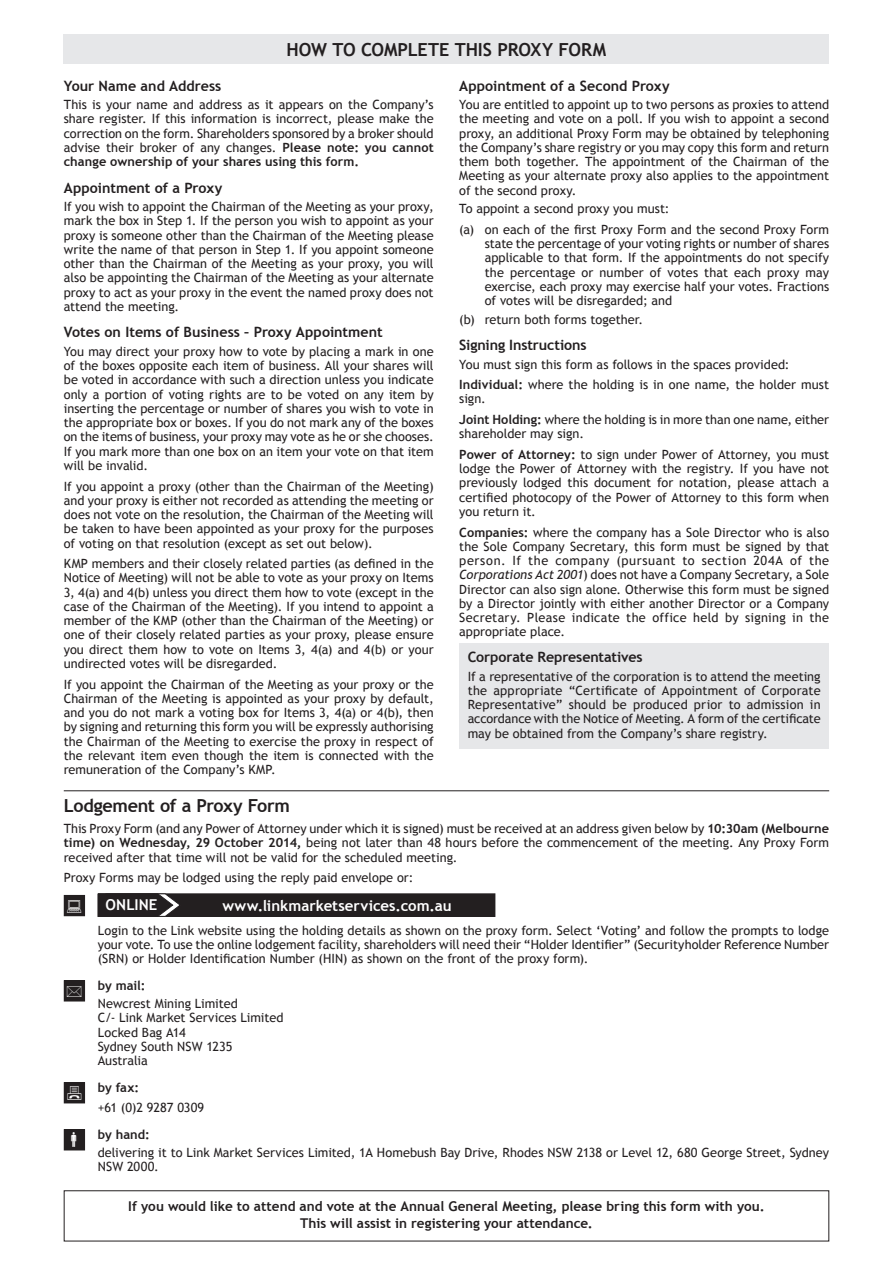
<style>
.page{position:relative;width:893px;height:1263px;background:#fff}
.page>*{position:absolute;margin:0;border:0;box-sizing:border-box;transform-origin:0 0}
.Heading_A_bk{font:700 18px "Trebuchet MS";letter-spacing:-.015em;color:#231f20}
.t1{font:700 15px "Trebuchet MS";letter-spacing:.005em;color:#fff}
.Heading_B_bk{font:700 14.25px "Trebuchet MS";letter-spacing:-.005em;color:#231f20}
.t2{font:700 13.5px/16.5px "Trebuchet MS";letter-spacing:.005em;color:#231f20;text-align:center}
.Bodytext_bk{font:12.75px/14.2px "Trebuchet MS";color:#231f20;text-align:justify}
.Bullet_bk{font:12.75px/14.2px "Trebuchet MS";color:#231f20;text-align:justify}
.Bodytext_bk-2{font:700 12.75px "Trebuchet MS";letter-spacing:-.005em;color:#231f20}
.s1{font-weight:700}
.s2{font-style:italic}
</style>
<div class="page">
<div style="left:64px;top:35px;width:765px;height:29px;background:#e6e7e9"></div>
<hr style="left:64px;top:790px;width:765px;height:1px;background:#231f20">
<div style="left:64px;top:895px;width:21px;height:21px;background:#231f20"></div>
<div style="left:98px;top:894px;width:397px;height:22px;background:#231f20"></div>
<div style="left:98px;top:893px;width:397px;height:24px;border:1px solid #231f20"></div>
<svg style="left:97px;top:893px;width:84px;height:24px"></svg>
<div style="left:64px;top:981px;width:21px;height:20px;background:#231f20"></div>
<div style="left:64px;top:980px;width:21px;height:21px;border:1px solid #231f20"></div>
<div style="left:64px;top:1083px;width:21px;height:20px;background:#231f20"></div>
<div style="left:64px;top:1082px;width:21px;height:21px;border:1px solid #231f20"></div>
<div style="left:64px;top:1130px;width:21px;height:20px;background:#231f20"></div>
<div style="left:64px;top:1129px;width:21px;height:21px;border:1px solid #231f20"></div>
<div style="left:459px;top:643px;width:370px;height:106px;background:#e6e7e9"></div>
<h1 class="Heading_A_bk" style="left:286px;top:38px;width:321px">HOW TO COMPLETE THIS PROXY FORM</h1>
<p class="Heading_B_bk" style="left:64px;top:77px;width:159px">Your Name and Address</p>
<p class="Bodytext_bk" style="left:64px;top:98px;width:371px">This is your name and address as it appears on the Company’s share register. If this information is incorrect, please make the correction on the form. Shareholders sponsored by a broker should advise their broker of any changes. <span class="s1">Please note: you cannot change ownership of your shares using this form.</span></p>
<p class="Heading_B_bk" style="left:64px;top:179px;width:160px">Appointment of a Proxy</p>
<p class="Bodytext_bk" style="left:64px;top:200px;width:371px">If you wish to appoint the Chairman of the Meeting as your proxy, mark the box in Step 1. If the person you wish to appoint as your proxy is someone other than the Chairman of the Meeting please write the name of that person in Step 1. If you appoint someone other than the Chairman of the Meeting as your proxy, you will also be appointing the Chairman of the Meeting as your alternate proxy to act as your proxy in the event the named proxy does not attend the meeting.</p>
<p class="Heading_B_bk" style="left:64px;top:323px;width:320px">Votes on Items of Business – Proxy Appointment</p>
<p class="Bodytext_bk" style="left:64px;top:344px;width:371px">You may direct your proxy how to vote by placing a mark in one of the boxes opposite each item of business. All your shares will be voted in accordance with such a direction unless you indicate only a portion of voting rights are to be voted on any item by inserting the percentage or number of shares you wish to vote in the appropriate box or boxes. If you do not mark any of the boxes on the items of business, your proxy may vote as he or she chooses.<br>If you mark more than one box on an item your vote on that item will be invalid.</p>
<p class="Bodytext_bk" style="left:64px;top:479px;width:371px">If you appoint a proxy (other than the Chairman of the Meeting) and your proxy is either not recorded as attending the meeting or does not vote on the resolution, the Chairman of the Meeting will be taken to have been appointed as your proxy for the purposes of voting on that resolution (except as set out below).</p>
<p class="Bodytext_bk" style="left:64px;top:557px;width:371px">KMP members and their closely related parties (as defined in the Notice of Meeting) will not be able to vote as your proxy on Items 3, 4(a) and 4(b) unless you direct them how to vote (except in the case of the Chairman of the Meeting). If you intend to appoint a member of the KMP (other than the Chairman of the Meeting) or one of their closely related parties as your proxy, please ensure you direct them how to vote on Items 3, 4(a) and 4(b) or your undirected votes will be disregarded.</p>
<p class="Bodytext_bk" style="left:64px;top:677px;width:371px">If you appoint the Chairman of the Meeting as your proxy or the Chairman of the Meeting is appointed as your proxy by default, and you do not mark a voting box for Items 3, 4(a) or 4(b), then by signing and returning this form you will be expressly authorising the Chairman of the Meeting to exercise the proxy in respect of the relevant item even though the item is connected with the remuneration of the Company’s KMP.</p>
<p class="Heading_B_bk" style="left:459px;top:77px;width:212px">Appointment of a Second Proxy</p>
<p class="Bodytext_bk" style="left:459px;top:98px;width:371px">You are entitled to appoint up to two persons as proxies to attend the meeting and vote on a poll. If you wish to appoint a second proxy, an additional Proxy Form may be obtained by telephoning the Company’s share registry or you may copy this form and return them both together. The appointment of the Chairman of the Meeting as your alternate proxy also applies to the appointment of the second proxy.</p>
<p class="Bullet_bk" style="left:459px;top:202px;width:212px">To appoint a second proxy you must:</p>
<p class="Bullet_bk" style="left:485px;top:222px;width:346px;text-indent:-26px">(a) on each of the first Proxy Form and the second Proxy Form state the percentage of your voting rights or number of shares applicable to that form. If the appointments do not specify the percentage or number of votes that each proxy may exercise, each proxy may exercise half your votes. Fractions of votes will be disregarded; and</p>
<p class="Bullet_bk" style="left:459px;top:312px;width:185px">(b) return both forms together.</p>
<p class="Heading_B_bk" style="left:459px;top:336px;width:129px">Signing Instructions</p>
<p class="Bodytext_bk" style="left:459px;top:357px;width:332px">You must sign this form as follows in the spaces provided:</p>
<p class="Bodytext_bk" style="left:459px;top:378px;width:371px"><span class="s1">Individual:</span> where the holding is in one name, the holder must sign.</p>
<p class="Bodytext_bk" style="left:459px;top:413px;width:371px"><span class="s1">Joint Holding:</span> where the holding is in more than one name, either shareholder may sign.</p>
<p class="Bodytext_bk" style="left:459px;top:447px;width:371px"><span class="s1">Power of Attorney:</span> to sign under Power of Attorney, you must lodge the Power of Attorney with the registry. If you have not previously lodged this document for notation, please attach a certified photocopy of the Power of Attorney to this form when you return it.</p>
<p class="Bodytext_bk" style="left:459px;top:525px;width:371px"><span class="s1">Companies:</span> where the company has a Sole Director who is also the Sole Company Secretary, this form must be signed by that person. If the company (pursuant to section 204A of the <span class="s2">Corporations Act 2001</span>) does not have a Company Secretary, a Sole Director can also sign alone. Otherwise this form must be signed by a Director jointly with either another Director or a Company Secretary. Please indicate the office held by signing in the appropriate place.</p>
<p class="Heading_B_bk" style="left:468px;top:648px;width:176px">Corporate Representatives</p>
<p class="Bodytext_bk" style="left:468px;top:669px;width:354px">If a representative of the corporation is to attend the meeting the appropriate “Certificate of Appointment of Corporate Representative” should be produced prior to admission in accordance with the Notice of Meeting. A form of the certificate may be obtained from the Company’s share registry.</p>
<p class="Heading_A_bk" style="left:64px;top:795px;width:228px">Lodgement of a Proxy Form</p>
<p class="Bodytext_bk" style="left:64px;top:821px;width:767px">This Proxy Form (and any Power of Attorney under which it is signed) must be received at an address given below by <span class="s1">10:30am (Melbourne time) on Wednesday, 29 October 2014,</span> being not later than 48 hours before the commencement of the meeting. Any Proxy Form received after that time will not be valid for the scheduled meeting.</p>
<p class="Bodytext_bk" style="left:64px;top:871px;width:351px">Proxy Forms may be lodged using the reply paid envelope or:</p>
<p class="t1" style="left:106px;top:896px;width:53px">ONLINE</p>
<p class="t1" style="left:222px;top:896px;width:231px">www.linkmarketservices.com.au</p>
<p class="Bodytext_bk" style="left:98px;top:923px;width:733px">Login to the Link website using the holding details as shown on the proxy form. Select ‘Voting’ and follow the prompts to lodge your vote. To use the online lodgement facility, shareholders will need their “Holder Identifier” (Securityholder Reference Number (SRN) or Holder Identification Number (HIN) as shown on the front of the proxy form).</p>
<p class="Bodytext_bk-2" style="left:98px;top:977px;width:49px">by mail:</p>
<p class="Bodytext_bk" style="left:98px;top:997px;width:142px">Newcrest Mining Limited</p>
<p class="Bodytext_bk" style="left:98px;top:1011px;width:187px">C/- Link Market Services Limited</p>
<p class="Bodytext_bk" style="left:98px;top:1025px;width:89px">Locked Bag A14</p>
<p class="Bodytext_bk" style="left:98px;top:1039px;width:136px">Sydney South NSW 1235</p>
<p class="Bodytext_bk" style="left:98px;top:1054px;width:51px">Australia</p>
<p class="Bodytext_bk-2" style="left:98px;top:1079px;width:43px">by fax:</p>
<p class="Bodytext_bk" style="left:98px;top:1101px;width:108px">+61 (0)2 9287 0309</p>
<p class="Bodytext_bk-2" style="left:98px;top:1126px;width:54px">by hand:</p>
<p class="Bodytext_bk" style="left:98px;top:1145px;width:733px">delivering it to Link Market Services Limited, 1A Homebush Bay Drive, Rhodes NSW 2138 or Level 12, 680 George Street, Sydney<br>NSW 2000.</p>
<p class="t2" style="left:128px;top:1198px;width:638px">If you would like to attend and vote at the Annual General Meeting, please bring this form with you.<br>This will assist in registering your attendance.</p>
</div>
